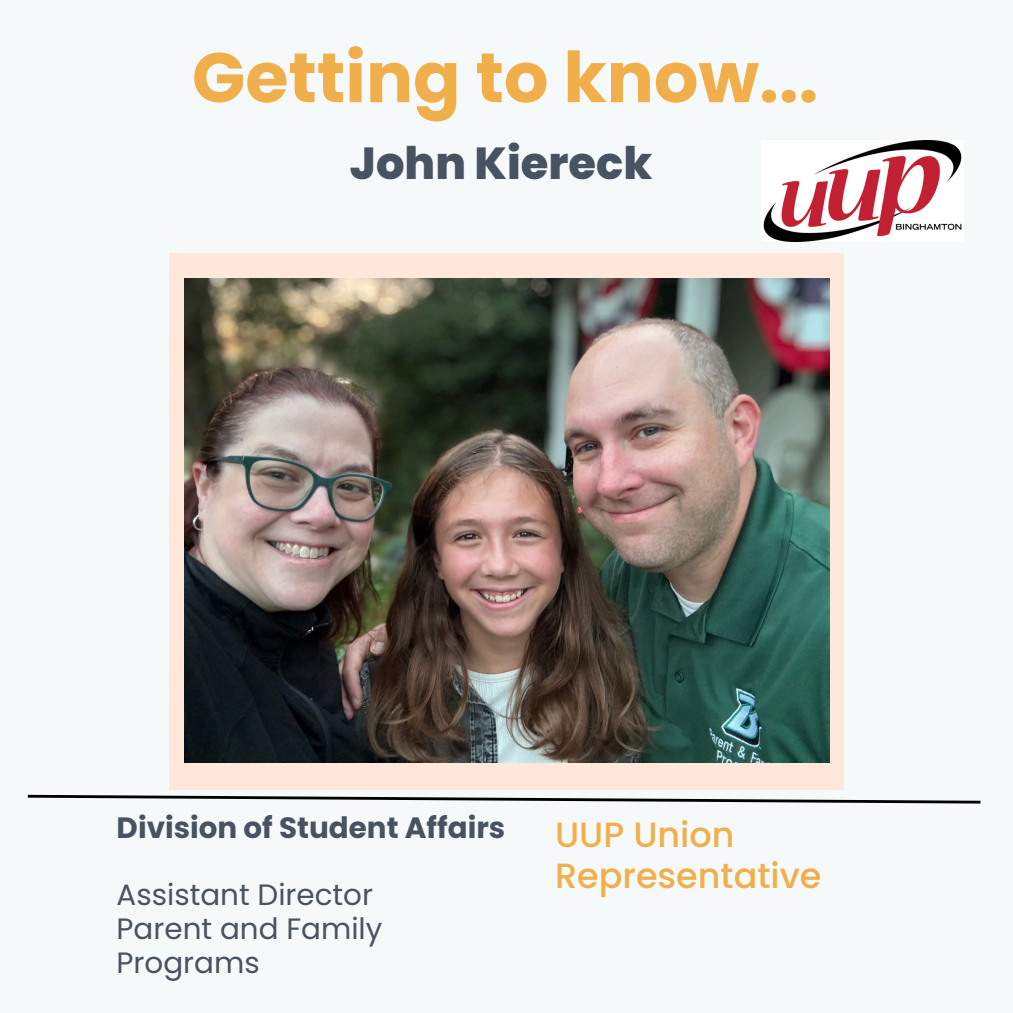
<style>
.page{position:relative;width:1013px;height:1013px;background:#fff}
.page>*{position:absolute;margin:0;border:0;box-sizing:border-box;transform-origin:0 0}
.t1{font:700 70px "Poppins";color:#f1af4c}
.t2{font:800 44.75px "Poppins";color:#485362}
.t3{font:500 35px/40.2px "Poppins";color:#f1af4c}
.t4{font:29.38px/33.8px "Poppins";color:#485362}
.t5{font:700 29.38px "Poppins";color:#485362}
</style>
<div class="page">
<div style="left:0;top:0;width:1012px;height:1012px;background:#f5f9fa"></div>
<svg style="left:27px;top:794px;width:954px;height:10px"></svg>
<img style="left:763px;top:140px;width:199px;height:101px">
<div style="left:169px;top:253px;width:674px;height:537px;background:#ffe7da"></div>
<img style="left:184px;top:278px;width:645px;height:484px">
<p class="t1" style="left:192px;top:29px;width:628px">Getting to know...</p>
<p class="t2" style="left:350px;top:132px;width:304px">John Kiereck</p>
<p class="t5" style="left:117px;top:806px;width:390px">Division of Student Affairs</p>
<p class="t4" style="left:117px;top:878px;width:258px">Assistant Director</p>
<h3 class="t4" style="left:117px;top:911px;width:267px">Parent and Family<br>Programs</h3>
<h4 class="t3" style="left:555px;top:815px;width:268px">UUP Union<br>Representative</h4>
</div>
